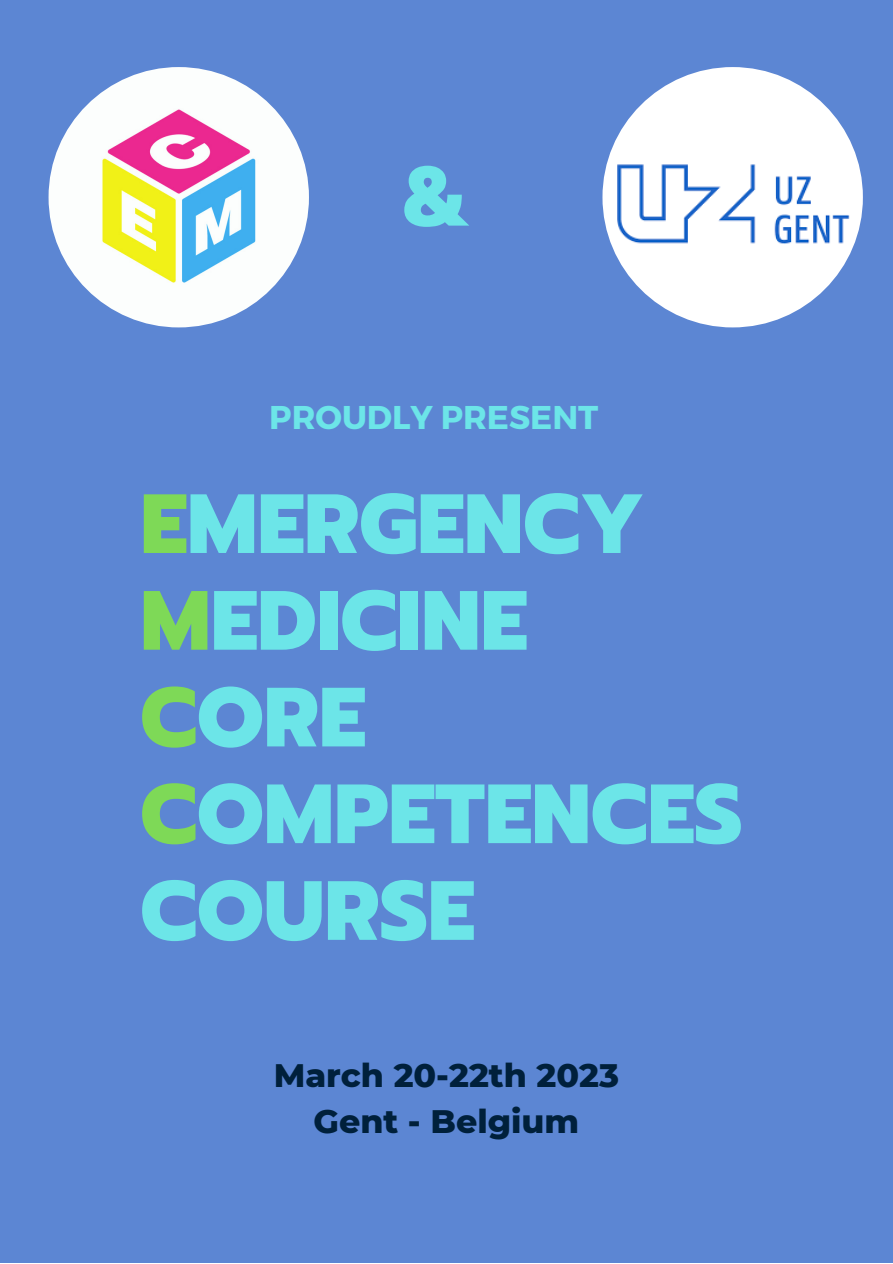
<style>
.page{position:relative;width:893px;height:1264px;background:#fff}
.page>*{position:absolute;margin:0;border:0;box-sizing:border-box;transform-origin:0 0}
.t1{font:800 83.85px/96.6px "Prompt";color:#6ce5e8}
.t2{font:800 33.15px/46.3px "Montserrat";color:#00203b;text-align:center}
.t3{font:700 32.85px "Montserrat";color:#6ce5e8}
.s1{color:#7ed957}
</style>
<div class="page">
<div style="left:0;top:0;width:892px;height:1262px;background:#5c86d3"></div>
<img style="left:49px;top:67px;width:260px;height:260px;border-radius:50%">
<img style="left:602px;top:67px;width:260px;height:260px;border-radius:50%">
<p class="t1" style="left:402px;top:149px;width:69px">&amp;</p>
<p class="t3" style="left:269px;top:396px;width:330px">PROUDLY PRESENT</p>
<p class="t1" style="left:140px;top:476px;width:603px"><span class="s1">E</span>MERGENCY<br><span class="s1">M</span>EDICINE<br><span class="s1">C</span>ORE<br><span class="s1">C</span>OMPETENCES<br>COURSE</p>
<p class="t2" style="left:274px;top:1051px;width:347px">March 20-22th 2023<br>Gent - Belgium</p>
</div>
